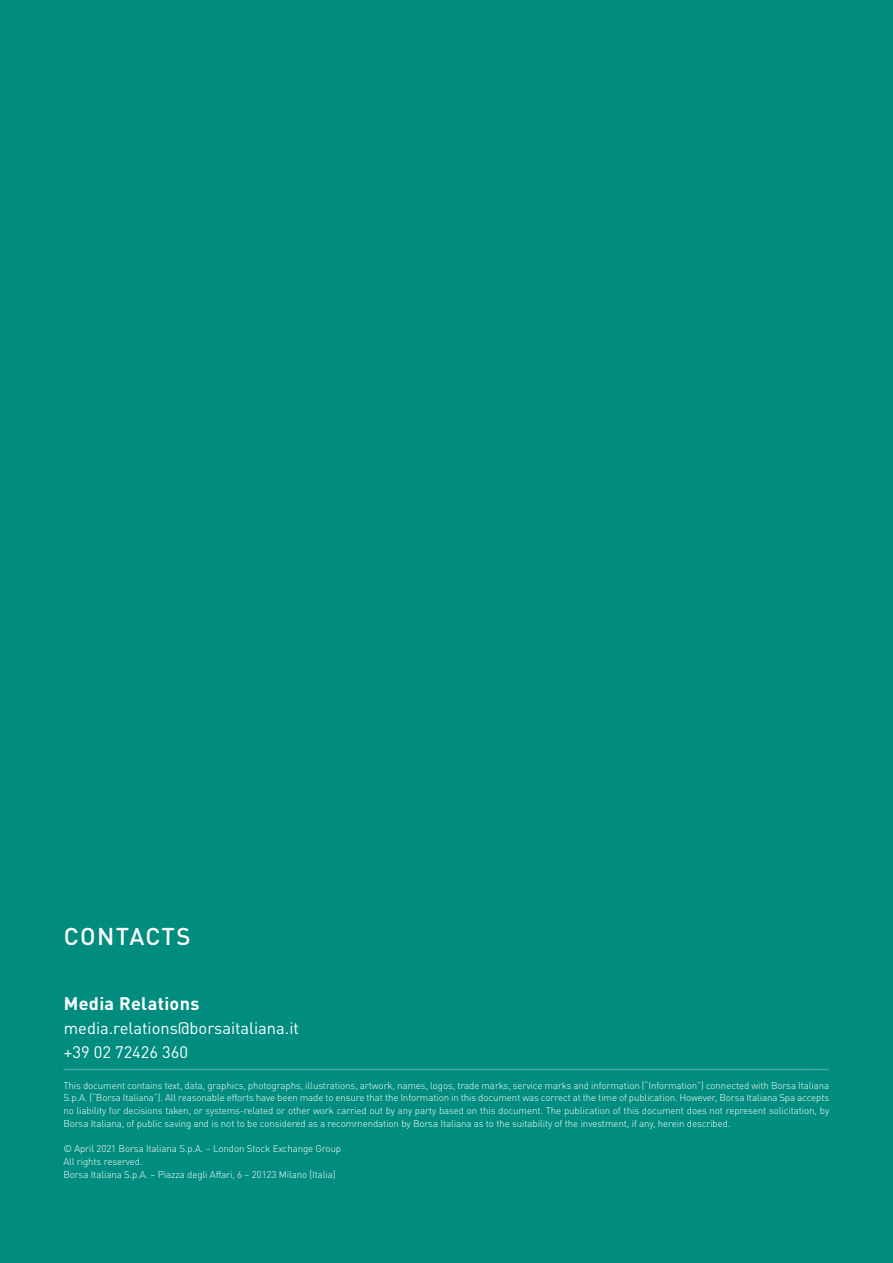
<style>
.page{position:relative;width:893px;height:1263px;background:#008d7f}
.page>*{position:absolute;margin:0;border:0;box-sizing:border-box;transform-origin:0 0}
.t1{font:500 24px "DIN Pro";letter-spacing:.05em;color:#fff}
.t2{font:700 18px "DIN Pro";letter-spacing:.02em;color:#fff}
.t3{font:16.5px/24px "DIN Pro";color:#fff}
.t4{font:300 9.75px/12.8px "DIN Pro";letter-spacing:-.01em;color:#fff;text-align:justify}
</style>
<div class="page">
<hr style="left:63px;top:1069px;width:766px;height:1px;background:#40a99f">
<h1 class="t1" style="left:64px;top:916px;width:128px">CONTACTS</h1>
<h2 class="t2" style="left:64px;top:989px;width:137px">Media Relations</h2>
<h3 class="t3" style="left:64px;top:1014px;width:237px">media.relations@borsaitaliana.it +39 02 72426 360</h3>
<p class="t4" style="left:63px;top:1078px;width:767px">This document contains text, data, graphics, photographs, illustrations, artwork, names, logos, trade marks, service marks and information (“Information”) connected with Borsa Italiana S.p.A. (“Borsa Italiana”). All reasonable efforts have been made to ensure that the Information in this document was correct at the time of publication. However, Borsa Italiana Spa accepts no liability for decisions taken, or systems-related or other work carried out by any party based on this document. The publication of this document does not represent solicitation, by Borsa Italiana, of public saving and is not to be considered as a recommendation by Borsa Italiana as to the suitability of the investment, if any, herein described.</p>
<p class="t4" style="left:63px;top:1142px;width:279px;text-align:left">© April 2021 Borsa Italiana S.p.A. – London Stock Exchange Group<br>All rights reserved.<br>Borsa Italiana S.p.A. – Piazza degli Affari, 6 – 20123 Milano (Italia)</p>
</div>
